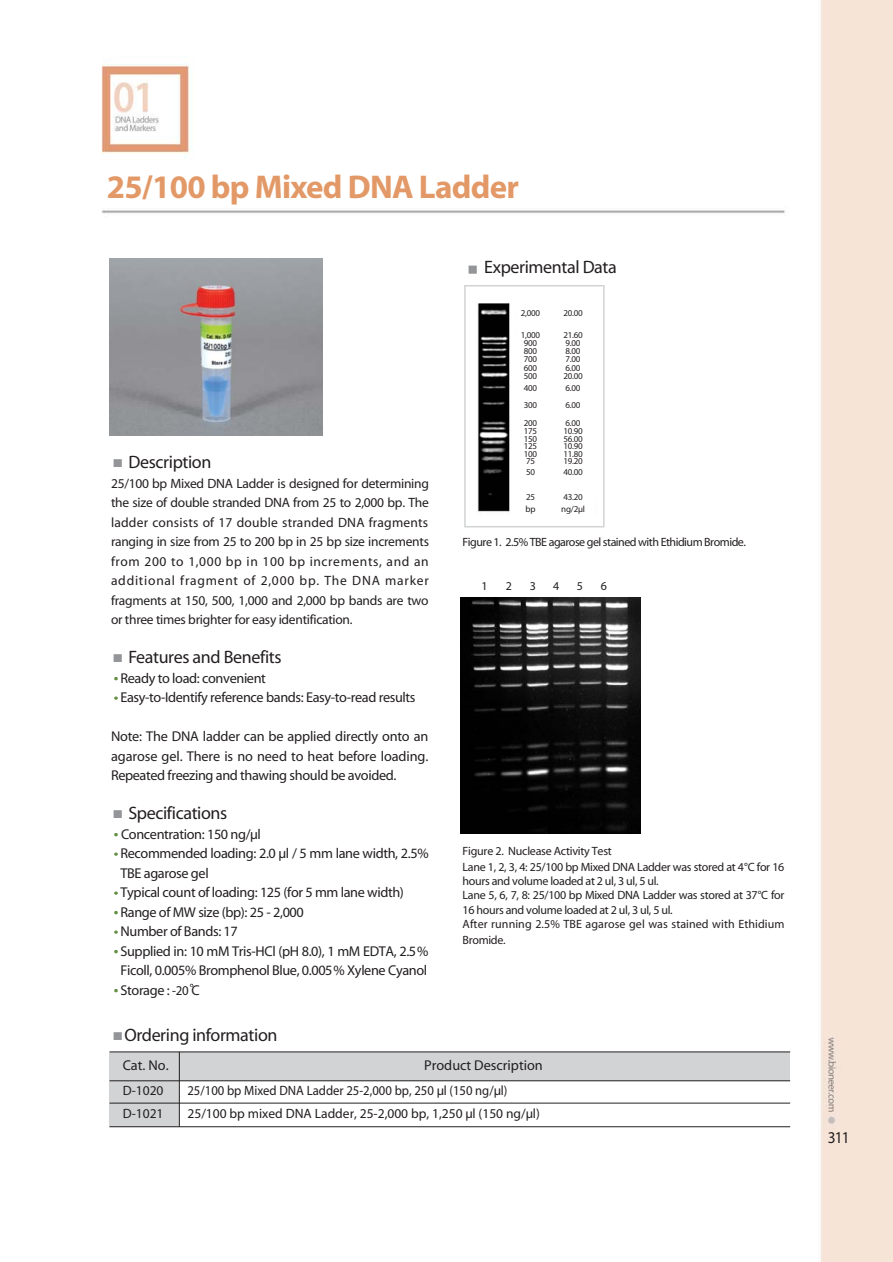
<style>
.page{position:relative;width:893px;height:1262px;background:#fff}
.page>*{position:absolute;margin:0;border:0;box-sizing:border-box;transform-origin:0 0}
.t1{font:700 33px "Myriad";letter-spacing:-.02em;color:#e29967}
.t2{font:18px "Myriad";letter-spacing:-.02em;color:#231f20}
.t3{font:16.5px "Myriad";color:#231f20;scale:.93 1}
.t4{font:14.25px/19.5px "Myriad";letter-spacing:-.025em;color:#231f20}
.t5{font:14.25px "Myriad";color:#231f20}
.t6{font:13.5px/19.5px "Myriad";color:#231f20;text-align:justify}
.t7{font:13.5px "Myriad";color:#231f20;scale:.94 1}
.t8{font:12px/14.7px "Myriad";letter-spacing:-.025em;color:#231f20}
.t9{font:9px "Myriad";letter-spacing:-.025em;color:#231f20}
.s1{font-size:13.5px}
</style>
<div class="page">
<img style="left:101px;top:0;width:791px;height:1261px">
<img style="left:108px;top:450px;width:18px;height:22px">
<img style="left:108px;top:645px;width:18px;height:23px">
<img style="left:108px;top:670px;width:15px;height:17px">
<img style="left:108px;top:690px;width:15px;height:16px">
<img style="left:108px;top:801px;width:18px;height:23px">
<img style="left:108px;top:826px;width:15px;height:17px">
<img style="left:108px;top:846px;width:15px;height:16px">
<img style="left:108px;top:885px;width:15px;height:17px">
<img style="left:108px;top:904px;width:15px;height:17px">
<img style="left:108px;top:924px;width:15px;height:16px">
<img style="left:108px;top:944px;width:15px;height:16px">
<img style="left:108px;top:982px;width:15px;height:17px">
<img style="left:189px;top:982px;width:15px;height:17px">
<img style="left:464px;top:256px;width:18px;height:23px">
<img style="left:108px;top:1023px;width:18px;height:23px">
<div style="left:112px;top:258px;width:316px;height:195px;background:#fff"></div>
<img style="left:109px;top:258px;width:213px;height:177px">
<img style="left:467px;top:288px;width:134px;height:236px">
<div style="left:464px;top:285px;width:140px;height:242px;border:2px solid #d1d3d4"></div>
<img style="left:460px;top:597px;width:180px;height:236px">
<div style="left:109px;top:1052px;width:70px;height:74px;background:#d1d3d4"></div>
<div style="left:109px;top:1052px;width:681px;height:28px;background:#d1d3d4"></div>
<hr style="left:110px;top:1080px;width:680px;height:1px;background:#231f20">
<hr style="left:110px;top:1102px;width:680px;height:1px;background:#231f20">
<hr style="left:110px;top:1126px;width:680px;height:1px;background:#231f20">
<hr style="left:110px;top:1051px;width:680px;height:1px;background:#231f20">
<hr style="left:179px;top:1052px;width:1px;height:74px;background:#231f20">
<div style="left:517px;top:308px;width:77px;height:211px;background:#fff"></div>
<div style="left:460px;top:579px;width:171px;height:17px;background:#fff"></div>
<h1 class="t1" style="left:107px;top:175px;width:413px">25/100 bp Mixed DNA Ladder</h1>
<p class="t2" style="left:128px;top:455px;width:85px">Description</p>
<p class="t6" style="left:111px;top:474px;width:319px">25/100 bp Mixed DNA Ladder is designed for determining the size of double stranded DNA from 25 to 2,000 bp. The ladder consists of 17 double stranded DNA fragments ranging in size from 25 to 200 bp in 25 bp size increments from 200 to 1,000 bp in 100 bp increments, and an additional fragment of 2,000 bp. The DNA marker fragments at 150, 500, 1,000 and 2,000 bp bands are two or three times brighter for easy identification.</p>
<p class="t2" style="left:128px;top:650px;width:155px">Features and Benefits</p>
<p class="t4" style="left:120px;top:669px;width:296px">Ready to load: convenient<br>Easy-to-Identify reference bands: Easy-to-read results</p>
<p class="t4" style="left:111px;top:727px;width:319px;text-align:justify">Note: The DNA ladder can be applied directly onto an agarose gel. There is no need to heat before loading.<br>Repeated freezing and thawing should be avoided.</p>
<p class="t2" style="left:128px;top:806px;width:100px">Specifications</p>
<p class="t4" style="left:120px;top:825px;width:310px">Concentration: 150 ng/µl<br>Recommended loading: 2.0 µl / 5 mm lane width, 2.5% TBE agarose gel<br>Typical count of loading: 125 (for 5 mm lane width)<br>Range of MW size (bp): 25 - 2,000<br>Number of Bands: 17<br>Supplied in: 10 mM Tris-HCl (pH 8.0), 1 mM EDTA, 2.5% Ficoll, 0.005% Bromphenol Blue, 0.005% Xylene Cyanol Storage : <span class="s1">-20</span> C</p>
<p class="t2" style="left:484px;top:260px;width:134px">Experimental Data</p>
<p class="t9" style="left:521px;top:309px;width:21px">2,000</p>
<p class="t9" style="left:563px;top:309px;width:21px">20.00</p>
<p class="t9" style="left:521px;top:332px;width:21px">1,000</p>
<p class="t9" style="left:563px;top:332px;width:21px">21.60</p>
<p class="t9" style="left:524px;top:340px;width:15px">900</p>
<p class="t9" style="left:565px;top:340px;width:17px">9.00</p>
<p class="t9" style="left:524px;top:348px;width:15px">800</p>
<p class="t9" style="left:565px;top:348px;width:17px">8.00</p>
<p class="t9" style="left:524px;top:356px;width:15px">700</p>
<p class="t9" style="left:565px;top:356px;width:17px">7.00</p>
<p class="t9" style="left:524px;top:364px;width:15px">600</p>
<p class="t9" style="left:565px;top:364px;width:17px">6.00</p>
<p class="t9" style="left:524px;top:372px;width:15px">500</p>
<p class="t9" style="left:563px;top:372px;width:21px">20.00</p>
<p class="t9" style="left:524px;top:384px;width:15px">400</p>
<p class="t9" style="left:565px;top:384px;width:17px">6.00</p>
<p class="t9" style="left:524px;top:401px;width:15px">300</p>
<p class="t9" style="left:565px;top:401px;width:17px">6.00</p>
<p class="t9" style="left:524px;top:420px;width:15px">200</p>
<p class="t9" style="left:565px;top:420px;width:17px">6.00</p>
<p class="t9" style="left:524px;top:427px;width:15px">175</p>
<p class="t9" style="left:563px;top:427px;width:21px">10.90</p>
<p class="t9" style="left:524px;top:435px;width:15px">150</p>
<p class="t9" style="left:563px;top:435px;width:21px">56.00</p>
<p class="t9" style="left:524px;top:443px;width:15px">125</p>
<p class="t9" style="left:563px;top:443px;width:21px">10.90</p>
<p class="t9" style="left:524px;top:450px;width:15px">100</p>
<p class="t9" style="left:563px;top:450px;width:21px">11.80</p>
<p class="t9" style="left:526px;top:458px;width:11px">75</p>
<p class="t9" style="left:563px;top:458px;width:21px">19.20</p>
<p class="t9" style="left:526px;top:469px;width:11px">50</p>
<p class="t9" style="left:563px;top:469px;width:21px">40.00</p>
<p class="t9" style="left:526px;top:494px;width:11px">25</p>
<p class="t9" style="left:563px;top:494px;width:21px">43.20</p>
<p class="t9" style="left:525px;top:506px;width:12px">bp</p>
<p class="t9" style="left:561px;top:506px;width:25px">ng/2µl</p>
<p class="t8" style="left:462px;top:536px;width:285px">Figure 1. 2.5% TBE agarose gel stained with Ethidium Bromide.</p>
<p class="t8" style="left:481px;top:579px;width:8px">1</p>
<p class="t8" style="left:506px;top:579px;width:8px">2</p>
<p class="t8" style="left:529px;top:579px;width:8px">3</p>
<p class="t8" style="left:553px;top:579px;width:8px">4</p>
<p class="t8" style="left:577px;top:579px;width:8px">5</p>
<p class="t8" style="left:600px;top:579px;width:8px">6</p>
<p class="t8" style="left:462px;top:845px;width:323px">Figure 2. Nuclease Activity Test<br>Lane 1, 2, 3, 4: 25/100 bp Mixed DNA Ladder was stored at 4°C for 16 hours and volume loaded at 2 ul, 3 ul, 5 ul.<br>Lane 5, 6, 7, 8: 25/100 bp Mixed DNA Ladder was stored at 37°C for 16 hours and volume loaded at 2 ul, 3 ul, 5 ul.<br>After running 2.5% TBE agarose gel was stained with Ethidium Bromide.</p>
<p class="t2" style="left:124px;top:1028px;width:155px">Ordering information</p>
<p class="t4" style="left:123px;top:1057px;width:47px">Cat. No.</p>
<p class="t5" style="left:424px;top:1060px;width:120px">Product Description</p>
<p class="t6" style="left:123px;top:1081px;width:42px">D-1020</p>
<p class="t7" style="left:187px;top:1085px;width:342px">25/100 bp Mixed DNA Ladder 25-2,000 bp, 250 µl (150 ng/µl)</p>
<p class="t6" style="left:123px;top:1104px;width:42px">D-1021</p>
<p class="t6" style="left:187px;top:1104px;width:354px">25/100 bp mixed DNA Ladder, 25-2,000 bp, 1,250 µl (150 ng/µl)</p>
<p class="t3" style="left:827px;top:1131px;width:25px">311</p>
</div>
